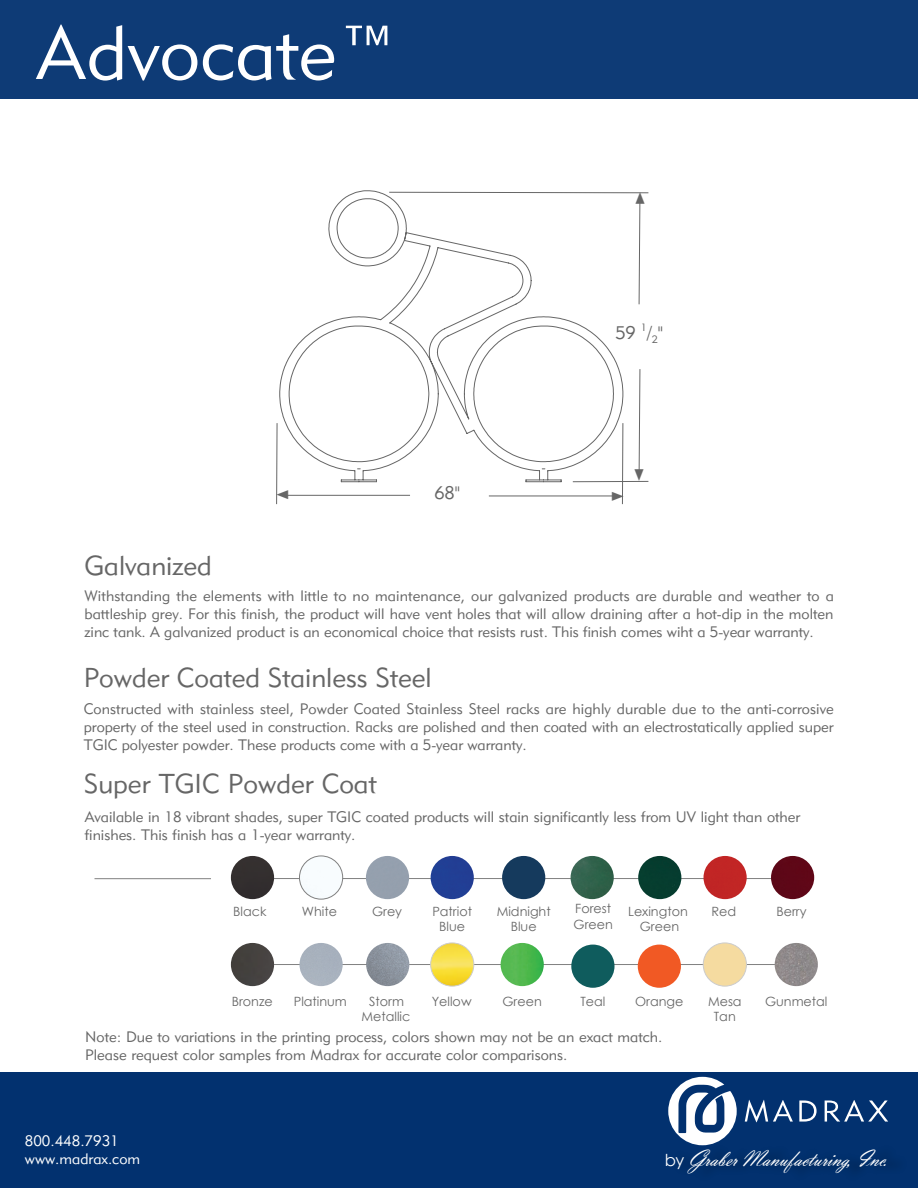
<style>
.page{position:relative;width:918px;height:1188px;background:#fff}
.page>*{position:absolute;margin:0;border:0;box-sizing:border-box;transform-origin:0 0}
.t1{font:75px "Geometric 415 BT Lite A";color:#fff}
.Material_Label{font:27px "Geometric 415 BT Lite A";color:#666}
.t2{font:24px "Vladimir Script";letter-spacing:-.05em;color:#fff}
.t3{font:18px "Geometric 415 BT Lite A";color:#666}
.t4{font:15px/18px "Geometric 415 BT Lite A";color:#666}
.t5{font:15px "Geometric 415 BT Lite A";color:#fff}
.Material_Label-2{font:12.75px/15.3px "Century Gothic";color:#666;text-align:center}
.t6{font:10.5px "Geometric 415 BT Lite A";color:#666}
.s1{font-family:"Century Gothic";font-size:16.5px}
</style>
<div class="page">
<hr style="left:94px;top:878px;width:117px;height:1px;background:#808080">
<hr style="left:249px;top:878px;width:554px;height:1px;background:#808080">
<hr style="left:251px;top:964px;width:545px;height:1px;background:#808080">
<img style="left:638px;top:856px;width:43px;height:43px;border-radius:22px">
<img style="left:771px;top:856px;width:43px;height:43px;border-radius:22px">
<img style="left:299px;top:943px;width:44px;height:43px;border-radius:22px">
<img style="left:231px;top:943px;width:43px;height:43px;border-radius:22px">
<img style="left:231px;top:856px;width:43px;height:43px;border-radius:22px">
<img style="left:366px;top:856px;width:43px;height:43px;border-radius:22px">
<img style="left:431px;top:856px;width:43px;height:43px;border-radius:22px">
<img style="left:571px;top:856px;width:43px;height:43px;border-radius:22px">
<img style="left:299px;top:856px;width:44px;height:43px;border-radius:22px">
<div style="left:299px;top:856px;width:44px;height:43px;border:1px solid #808080;border-radius:50%"></div>
<img style="left:704px;top:856px;width:43px;height:43px;border-radius:22px">
<img style="left:366px;top:943px;width:43px;height:43px;border-radius:22px">
<div style="left:502px;top:856px;width:43px;height:43px;background:#153a5d;border-radius:50%"></div>
<img style="left:501px;top:943px;width:43px;height:43px;border-radius:22px">
<img style="left:775px;top:943px;width:43px;height:43px;border-radius:22px">
<img style="left:431px;top:943px;width:43px;height:43px;border-radius:22px">
<div style="left:430px;top:943px;width:44px;height:43px;border:1px solid #ccc;border-radius:50%"></div>
<div style="left:703px;top:943px;width:43px;height:43px;background:#f5dba0;border-radius:50%"></div>
<div style="left:703px;top:943px;width:44px;height:43px;border:1px solid #ccc;border-radius:50%"></div>
<div style="left:571px;top:945px;width:44px;height:43px;background:#0f5c5d;border-radius:50%"></div>
<div style="left:638px;top:945px;width:43px;height:43px;background:#f15924;border-radius:50%"></div>
<div style="left:0;top:0;width:918px;height:99px;background:#0e3b76"></div>
<div style="left:0;top:1073px;width:918px;height:115px;background:#02316f"></div>
<svg style="left:668px;top:1077px;width:69px;height:68px"></svg>
<svg style="left:745px;top:1100px;width:48px;height:22px"></svg>
<svg style="left:799px;top:1101px;width:18px;height:21px"></svg>
<svg style="left:825px;top:1100px;width:63px;height:22px"></svg>
<svg style="left:279px;top:190px;width:345px;height:292px"></svg>
<hr style="left:573px;top:481px;width:75px;height:1px;background:#666">
<hr style="left:280px;top:495px;width:130px;height:1px;background:#666">
<hr style="left:489px;top:496px;width:129px;height:1px;background:#666">
<svg style="left:388px;top:192px;width:261px;height:113px"></svg>
<svg style="left:638px;top:369px;width:6px;height:112px"></svg>
<svg style="left:612px;top:422px;width:12px;height:83px"></svg>
<svg style="left:276px;top:422px;width:12px;height:83px"></svg>
<p class="t1" style="left:37px;top:7px;width:364px">Advocate™</p>
<p class="t3" style="left:434px;top:482px;width:27px">68"</p>
<p class="t3" style="left:615px;top:322px;width:22px">59</p>
<p class="t6" style="left:641px;top:321px;width:7px">1</p>
<p class="t3" style="left:647px;top:322px;width:18px">/<sub>2</sub>"</p>
<p class="Material_Label" style="left:85px;top:549px;width:129px">Galvanized</p>
<p class="t4" style="left:85px;top:587px;width:751px;text-align:justify">Withstanding the elements with little to no maintenance, our galvanized products are durable and weather to a battleship grey. For this finish, the product will have vent holes that will allow draining after a hot-dip in the molten zinc tank. A galvanized product is an economical choice that resists rust. This finish comes wiht a 5-year warranty.</p>
<p class="Material_Label" style="left:84px;top:661px;width:349px">Powder Coated Stainless Steel</p>
<p class="t4" style="left:84px;top:699px;width:752px;text-align:justify">Constructed with stainless steel, Powder Coated Stainless Steel racks are highly durable due to the anti-corrosive property of the steel used in construction. Racks are polished and then coated with an electrostatically applied super TGIC polyester powder. These products come with a 5-year warranty.</p>
<p class="Material_Label" style="left:84px;top:767px;width:294px">Super TGIC Powder Coat</p>
<p class="t4" style="left:85px;top:807px;width:717px">Available in 18 vibrant shades, super TGIC coated products will stain significantly less from UV light than other finishes. This finish has a 1-year warranty.</p>
<p class="Material_Label-2" style="left:302px;top:903px;width:37px">White</p>
<p class="Material_Label-2" style="left:574px;top:901px;width:41px;text-align:left">Forest<br>Green</p>
<p class="Material_Label-2" style="left:711px;top:903px;width:26px">Red</p>
<p class="Material_Label-2" style="left:233px;top:903px;width:35px">Black</p>
<p class="Material_Label-2" style="left:372px;top:903px;width:32px">Grey</p>
<p class="Material_Label-2" style="left:432px;top:903px;width:41px">Patriot<br>Blue</p>
<p class="Material_Label-2" style="left:628px;top:903px;width:61px">Lexington<br>Green</p>
<p class="Material_Label-2" style="left:776px;top:903px;width:32px">Berry</p>
<p class="Material_Label-2" style="left:497px;top:903px;width:56px">Midnight<br>Blue</p>
<p class="Material_Label-2" style="left:232px;top:993px;width:42px">Bronze</p>
<p class="Material_Label-2" style="left:294px;top:993px;width:55px">Platinum</p>
<p class="Material_Label-2" style="left:361px;top:993px;width:50px">Storm<br>Metallic</p>
<p class="Material_Label-2" style="left:432px;top:993px;width:41px">Yellow</p>
<p class="Material_Label-2" style="left:503px;top:993px;width:41px">Green</p>
<p class="Material_Label-2" style="left:580px;top:993px;width:26px">Teal</p>
<p class="Material_Label-2" style="left:635px;top:993px;width:50px">Orange</p>
<p class="Material_Label-2" style="left:708px;top:993px;width:35px">Mesa<br>Tan</p>
<p class="Material_Label-2" style="left:765px;top:993px;width:64px">Gunmetal</p>
<p class="t4" style="left:85px;top:1027px;width:579px">Note: Due to variations in the printing process, colors shown may not be an exact match.<br>Please request color samples from Madrax for accurate color comparisons.</p>
<p class="t5" style="left:25px;top:1132px;width:95px">800.448.7931</p>
<p class="t5" style="left:25px;top:1150px;width:117px">www.madrax.com</p>
<p class="t2" style="left:665px;top:1144px;width:225px"><span class="s1">by</span> Graber Manufacturing, Inc.</p>
</div>
